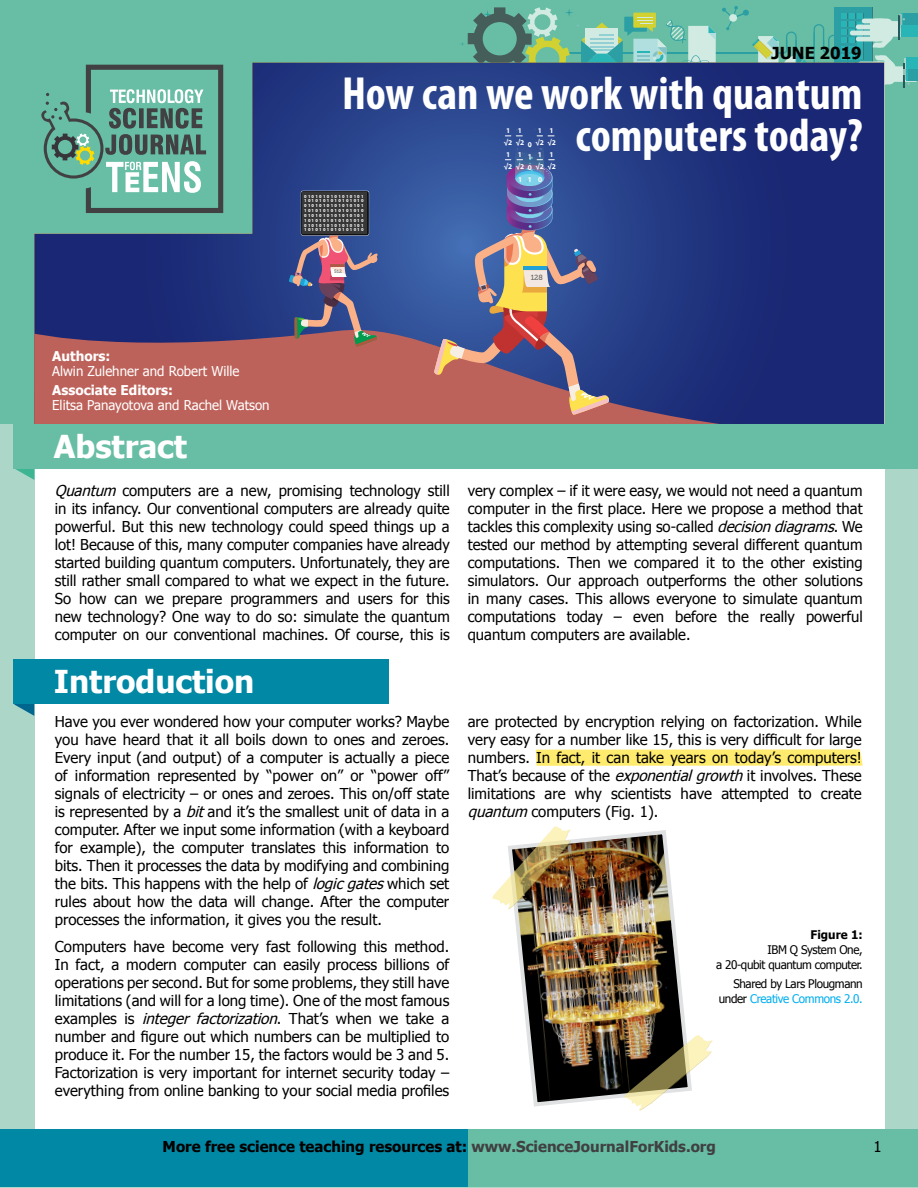
<style>
.page{position:relative;width:918px;height:1188px;background:#fff}
.page>*{position:absolute;margin:0;border:0;box-sizing:border-box;transform-origin:0 0}
.t1{font:700 condensed 46.65px/42px "Myriad Pro";color:#fff;text-align:right}
.t2{font:700 31.5px "Tahoma";color:#fff}
.t3{font:700 16.5px "Tahoma";color:#000}
.t4{font:15px/18px "Tahoma";color:#000;text-align:justify}
.t5{font:700 15px "Tahoma";color:#000}
.t6{font:13.5px "Tahoma";color:#fff}
.t7{font:700 13.5px "Tahoma";color:#fff}
.t8{font:11.85px/15px "Tahoma";letter-spacing:-.03em;color:#000;text-align:right}
.t9{font:700 11.85px "Tahoma";color:#000}
.t10{font:700 7.35px/11.9px "Myriad Pro";color:#fff}
.t11{font:700 4.65px/4.7px "Myriad Pro";letter-spacing:.275em;color:#fff;text-align:justify}
.s1{font-style:italic}
.s2{color:#00aeef}
.s3{color:#404042}
</style>
<div class="page">
<div style="left:0;top:0;width:918px;height:424px;background:#68bea4"></div>
<hr style="left:560px;top:52px;width:224px;height:1px;background:#1293a3">
<svg style="left:864px;top:7px;width:8px;height:55px"></svg>
<hr style="left:858px;top:62px;width:23px;height:4px;background:#979888;border-radius:2px">
<div style="left:870px;top:19px;width:23px;height:22px;background:#d1ebe3;border-radius:6px"></div>
<hr style="left:862px;top:19px;width:23px;height:4px;background:#d1ebe3;border-radius:2px">
<hr style="left:856px;top:25px;width:23px;height:4px;background:#d1ebe3;border-radius:2px">
<hr style="left:856px;top:37px;width:23px;height:4px;background:#d1ebe3;border-radius:2px">
<hr style="left:850px;top:31px;width:23px;height:4px;background:#d1ebe3;border-radius:2px">
<div style="left:906px;top:57px;width:12px;height:24px;background:#29b4b6"></div>
<div style="left:908px;top:69px;width:10px;height:12px;background:#2b9fa3"></div>
<svg style="left:875px;top:55px;width:42px;height:32px"></svg>
<div style="left:902px;top:13px;width:16px;height:23px;background:#29b4b6"></div>
<div style="left:903px;top:13px;width:15px;height:12px;background:#2b9fa3"></div>
<svg style="left:873px;top:14px;width:36px;height:34px"></svg>
<svg style="left:722px;top:6px;width:142px;height:57px"></svg>
<svg style="left:460px;top:7px;width:256px;height:56px"></svg>
<svg style="left:34px;top:63px;width:850px;height:255px;background:#263e81"></svg>
<svg style="left:34px;top:318px;width:850px;height:106px;background:#6e4869"></svg>
<div style="left:0;top:424px;width:918px;height:764px;background:#acd7c8"></div>
<div style="left:35px;top:425px;width:849px;height:716px;background:#fff"></div>
<div style="left:451px;top:1129px;width:467px;height:58px;background:#68bea4"></div>
<div style="left:0;top:1129px;width:468px;height:58px;background:#0088a4"></div>
<svg style="left:15px;top:469px;width:19px;height:11px"></svg>
<div style="left:13px;top:424px;width:905px;height:45px;background:#68bea4"></div>
<svg style="left:14px;top:704px;width:20px;height:12px"></svg>
<div style="left:13px;top:659px;width:375px;height:45px;background:#0088a4"></div>
<img style="left:514px;top:830px;width:173px;height:277px">
<img style="left:492px;top:826px;width:79px;height:86px">
<img style="left:623px;top:1035px;width:90px;height:76px">
<svg style="left:536px;top:749px;width:327px;height:17px;background:#ffec74"></svg>
<svg style="left:41px;top:65px;width:182px;height:148px"></svg>
<svg style="left:434px;top:98px;width:175px;height:317px;background:#61628d"></svg>
<svg style="left:289px;top:191px;width:89px;height:156px;background:#5c5675"></svg>
<p class="t3" style="left:772px;top:42px;width:92px">JUNE 2019</p>
<h1 class="t1" style="left:342px;top:73px;width:522px">How can we work with quantum computers today?</h1>
<p class="t10" style="left:504px;top:125px;width:10px">1 √2</p>
<p class="t10" style="left:516px;top:125px;width:10px">1 √2</p>
<p class="t10" style="left:504px;top:149px;width:10px">1 √2</p>
<p class="t10" style="left:516px;top:149px;width:10px">1 √2</p>
<p class="t10" style="left:536px;top:125px;width:10px">1 √2</p>
<p class="t10" style="left:547px;top:125px;width:10px">1 √2</p>
<p class="t10" style="left:536px;top:149px;width:10px">1 √2</p>
<p class="t10" style="left:547px;top:149px;width:10px">1 √2</p>
<p class="t10" style="left:528px;top:138px;width:6px">0<br>1</p>
<p class="t10" style="left:518px;top:162px;width:26px;text-align:center">0<br>110</p>
<p class="t11" style="left:304px;top:194px;width:61px">0 101010101010101<br>1 010101010101010<br>0 101010101010101<br>1 010101010101010</p>
<p class="t11" style="left:304px;top:213px;width:61px">0 101010101010101<br>1 010101010101010<br>0 101010101010101<br>1 010101010101010</p>
<p class="t7" style="left:52px;top:346px;width:60px">Authors:</p>
<p class="t6" style="left:52px;top:362px;width:189px">Alwin Zulehner and Robert Wille</p>
<p class="t7" style="left:52px;top:381px;width:122px">Associate editors:</p>
<p class="t6" style="left:52px;top:396px;width:219px">Elitsa Panayotova and Rachel Watson</p>
<h2 class="t2" style="left:54px;top:425px;width:135px">Abstract</h2>
<p class="t4" style="left:55px;top:481px;width:396px"><span class="s1">Quantum</span> computers are a new, promising technology still in its infancy. Our conventional computers are already quite powerful. But this new technology could speed things up a lot! Because of this, many computer companies have already started building quantum computers. Unfortunately, they are still rather small compared to what we expect in the future.<br>So how can we prepare programmers and users for this new technology? One way to do so: simulate the quantum computer on our conventional machines. Of course, this is</p>
<p class="t4" style="left:468px;top:481px;width:396px">very complex – if it were easy, we would not need a quantum computer in the first place. Here we propose a method that tackles this complexity using so-called <span class="s1">decisiondiagrams</span>. We tested our method by attempting several different quantum computations. Then we compared it to the other existing simulators. Our approach outperforms the other solutions in many cases. This allows everyone to simulate quantum computations today – even before the really powerful quantum computers are available.</p>
<h2 class="t2" style="left:54px;top:660px;width:202px">Introduction</h2>
<p class="t4" style="left:55px;top:712px;width:396px">Have you ever wondered how your computer works? Maybe you have heard that it all boils down to ones and zeroes.<br>Every input (and output) of a computer is actually a piece of information represented by “power on” or “power off” signals of electricity – or ones and zeroes. This on/off state is represented by a <span class="s1">bit</span>and it’s the smallest unit of data in a computer. After we input some information (with a keyboard for example), the computer translates this information to bits. Then it processes the data by modifying and combining the bits. This happens with the help of <span class="s1">logicgates</span>which set rules about how the data will change. After the computer processes the information, it gives you the result.</p>
<p class="t4" style="left:55px;top:937px;width:396px">Computers have become very fast following this method.<br>In fact, a modern computer can easily process billions of operations per second. But for some problems, they still have limitations (and will for a long time). One of the most famous examples is <span class="s1">integer factorization</span>. That’s when we take a number and figure out which numbers can be multiplied to produce it. For the number 15, the factors would be 3 and 5.<br>Factorization is very important for internet security today – everything from online banking to your social media profiles</p>
<p class="t4" style="left:468px;top:712px;width:396px">are protected by encryption relying on factorization. While very easy for a number like 15, this is very difficult for large numbers. In fact, it can take years on today’s computers!<br>That’s because of the <span class="s1">exponentialgrowth</span>it involves. These limitations are why scientists have attempted to create <span class="s1">quantum</span> computers (Fig. 1).</p>
<p class="t9" style="left:811px;top:926px;width:54px">Figure 1:</p>
<p class="t8" style="left:716px;top:942px;width:148px">IBM Q System One,<br>a 20-qubit quantum computer.</p>
<p class="t8" style="left:719px;top:976px;width:145px">Shared by Lars Plougmann under <span class="s2">Creative Commons 2.0.</span></p>
<p class="t5" style="left:163px;top:1136px;width:555px">More free science teaching resources at: <span class="s3">www.ScienceJournalForKids.org</span></p>
<p class="t4" style="left:873px;top:1136px;width:10px">1</p>
</div>
